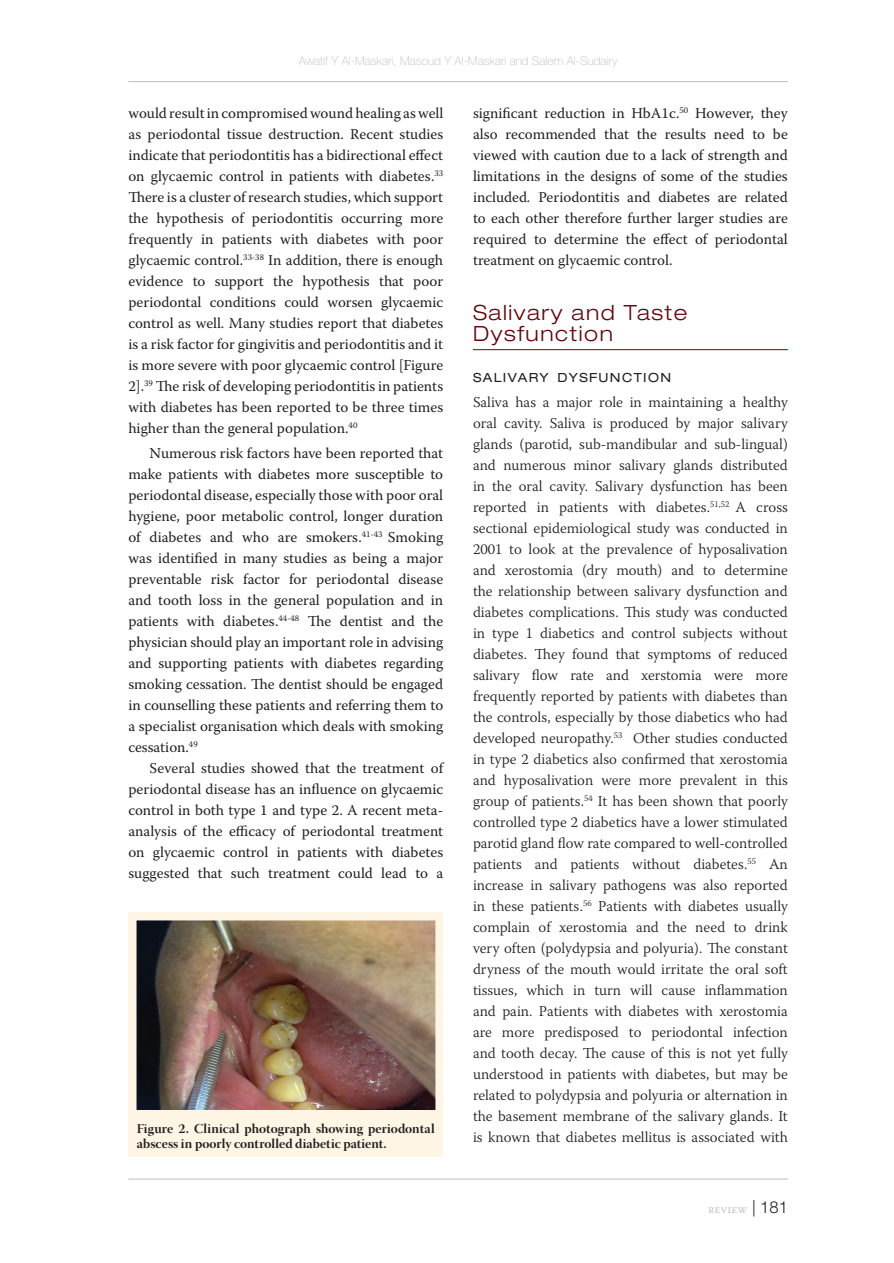
<style>
.page{position:relative;width:894px;height:1263px;background:#fff}
.page>*{position:absolute;margin:0;border:0;box-sizing:border-box;transform-origin:0 0}
.Heading1{font:300 expanded 21px/21px "Helvetica Neue LT Pro";letter-spacing:.075em;color:#60080e}
.Text_Para_1{font:300 15px/21px "Warnock Pro";color:#231f20;text-align:justify}
.Text_Para_2{font:15px/21px "Warnock Pro";color:#231f20;text-align:justify}
.Text_Para_1-2{font:15px/21px "Warnock Pro";color:#231f20;text-align:justify}
.Figures{font:13.5px/15px "Warnock Pro Bold Disp";letter-spacing:.005em;color:#231f20}
.Heading2{font:expanded 12.6px "Helvetica Neue LT Pro";letter-spacing:.105em;color:#231f20}
.t1{font:100 12px "Helvetica Neue LT Pro";color:#bcbdc0}
.Footer_Right{font:300 12px "Warnock Pro";color:#bcbdc0}
.s1{font-style:italic}
.s2{font-family:"Helvetica Neue LT Pro";font-size:16.5px;color:#231f20}
</style>
<div class="page">
<hr style="left:128px;top:81px;width:659px;height:1px;background:#bcbdc0">
<hr style="left:128px;top:1179px;width:659px;height:1px;background:#bcbdc0">
<hr style="left:473px;top:349px;width:314px;height:1px;background:#60080e">
<div style="left:128px;top:912px;width:315px;height:245px;background:#fef5e5"></div>
<img style="left:137px;top:921px;width:298px;height:189px">
<p class="t1" style="left:299px;top:53px;width:320px">Awatif Y Al-Maskari, Masoud Y Al-Maskari and Salem Al-Sudairy</p>
<p class="Text_Para_1-2" style="left:128px;top:102px;width:316px">would result in compromised wound healing as well as periodontal tissue destruction. Recent studies indicate that periodontitis has a bidirectional effect on glycaemic control in patients with diabetes.<sup>33<br></sup>There is a cluster of research studies, which support the hypothesis of periodontitis occurring more frequently in patients with diabetes with poor glycaemic control.<sup>33-38</sup> In addition, there is enough evidence to support the hypothesis that poor periodontal conditions could worsen glycaemic control as well. Many studies report that diabetes is a risk factor for gingivitis and periodontitis and it is more severe with poor glycaemic control [Figure 2].<sup>39</sup> The risk of developing periodontitis in patients with diabetes has been reported to be three times higher than the general population.<sup>40</sup></p>
<p class="Text_Para_2" style="left:128px;top:443px;width:316px;text-indent:21px">Numerous risk factors have been reported that make patients with diabetes more susceptible to periodontal disease, especially those with poor oral hygiene, poor metabolic control, longer duration of diabetes and who are smokers.<sup>41-43</sup> Smoking was identified in many studies as being a major preventable risk factor for periodontal disease and tooth loss in the general population and in patients with diabetes.<sup>44-48</sup> The dentist and the physician should play an important role in advising and supporting patients with diabetes regarding smoking cessation. The dentist should be engaged in counselling these patients and referring them to a specialist organisation which deals with smoking cessation.<sup>49</sup></p>
<p class="Text_Para_2" style="left:128px;top:758px;width:316px;text-indent:21px">Several studies showed that the treatment of periodontal disease has an influence on glycaemic control in both type 1 and type 2. A recent meta&shy;analysis of the efficacy of periodontal treatment on glycaemic control in patients with diabetes suggested that such treatment could lead to a</p>
<p class="Figures" style="left:137px;top:1121px;width:299px">Figure 2. Clinical photograph showing periodontal abscess in poorly controlled diabetic patient.</p>
<p class="Text_Para_2" style="left:473px;top:102px;width:316px">significant reduction in HbA1c.<sup>50</sup> However, they also recommended that the results need to be viewed with caution due to a lack of strength and limitations in the designs of some of the studies included<span class="s1">.</span> Periodontitis and diabetes are related to each other therefore further larger studies are required to determine the effect of periodontal treatment on glycaemic control.</p>
<p class="Heading1" style="left:473px;top:302px;width:216px">Salivary and Taste<br>Dysfunction</p>
<p class="Heading2" style="left:473px;top:370px;width:200px">SALIVARY DYSFUNCTION</p>
<p class="Text_Para_1" style="left:473px;top:391px;width:316px">Saliva has a major role in maintaining a healthy oral cavity. Saliva is produced by major salivary glands (parotid, sub-mandibular and sub-lingual) and numerous minor salivary glands distributed in the oral cavity. Salivary dysfunction has been reported in patients with diabetes.<sup>51,52</sup> A cross sectional epidemiological study was conducted in 2001 to look at the prevalence of hyposalivation and xerostomia (dry mouth) and to determine the relationship between salivary dysfunction and diabetes complications. This study was conducted in type 1 diabetics and control subjects without diabetes. They found that symptoms of reduced salivary flow rate and xerstomia were more frequently reported by patients with diabetes than the controls, especially by those diabetics who had developed neuropathy.<sup>53</sup> Other studies conducted in type 2 diabetics also confirmed that xerostomia and hyposalivation were more prevalent in this group of patients.<sup>54</sup> It has been shown that poorly controlled type 2 diabetics have a lower stimulated parotid gland flow rate compared to well-controlled patients and patients without diabetes.<sup>55</sup> An increase in salivary pathogens was also reported in these patients.<sup>56</sup> Patients with diabetes usually complain of xerostomia and the need to drink very often (polydypsia and polyuria). The constant dryness of the mouth would irritate the oral soft tissues, which in turn will cause inflammation and pain. Patients with diabetes with xerostomia are more predisposed to periodontal infection and tooth decay. The cause of this is not yet fully understood in patients with diabetes, but may be related to polydypsia and polyuria or alternation in the basement membrane of the salivary glands. It is known that diabetes mellitus is associated with</p>
<p class="Footer_Right" style="left:708px;top:1202px;width:81px">review <span class="s2">| 181</span></p>
</div>
